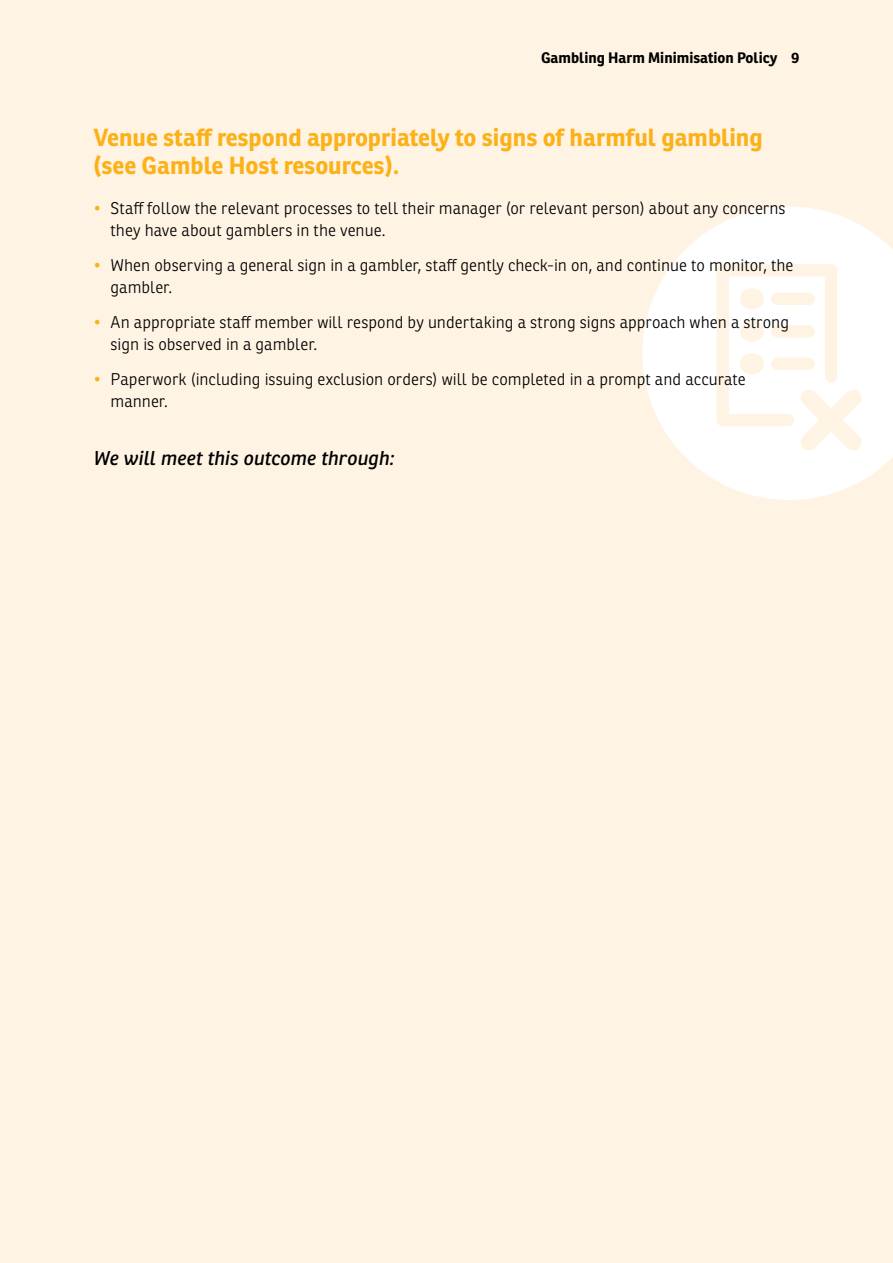
<style>
.page{position:relative;width:893px;height:1263px;background:#fff4e4}
.page>*{position:absolute;margin:0;border:0;box-sizing:border-box;transform-origin:0 0}
.t1{font:700 24px/28.5px "Ronnia Basic";color:#fcb119}
.t2{font:italic 19.5px "Ronnia Basic";letter-spacing:-.005em;color:#000}
.t3{font:300 16.5px/22.5px "Ronnia Basic";color:#000}
.t4{font:700 14.85px "Ronnia Basic";color:#000}
.s1{color:#fcb119}
</style>
<div class="page">
<svg style="left:642px;top:207px;width:251px;height:293px;fill:#fff"></svg>
<svg style="left:717px;top:264px;width:145px;height:187px"></svg>
<p class="t4" style="left:541px;top:48px;width:260px">Gambling Harm Minimisation Policy 9</p>
<h1 class="t1" style="left:94px;top:123px;width:671px">Venue staff respond appropriately to signs of harmful gambling (see Gamble Host resources).</h1>
<p class="t3" style="left:111px;top:197px;width:677px;text-indent:-17px"><span class="s1">•</span> Staff follow the relevant processes to tell their manager (or relevant person) about any concerns they have about gamblers in the venue.</p>
<p class="t3" style="left:111px;top:254px;width:684px;text-indent:-17px"><span class="s1">•</span> When observing a general sign in a gambler, staff gently check-in on, and continue to monitor, the gambler.</p>
<p class="t3" style="left:111px;top:311px;width:680px;text-indent:-17px"><span class="s1">•</span> An appropriate staff member will respond by undertaking a strong signs approach when a strong sign is observed in a gambler.</p>
<p class="t3" style="left:111px;top:368px;width:637px;text-indent:-17px"><span class="s1">•</span> Paperwork (including issuing exclusion orders) will be completed in a prompt and accurate manner.</p>
<p class="t2" style="left:94px;top:446px;width:302px">We will meet this outcome through:</p>
</div>
